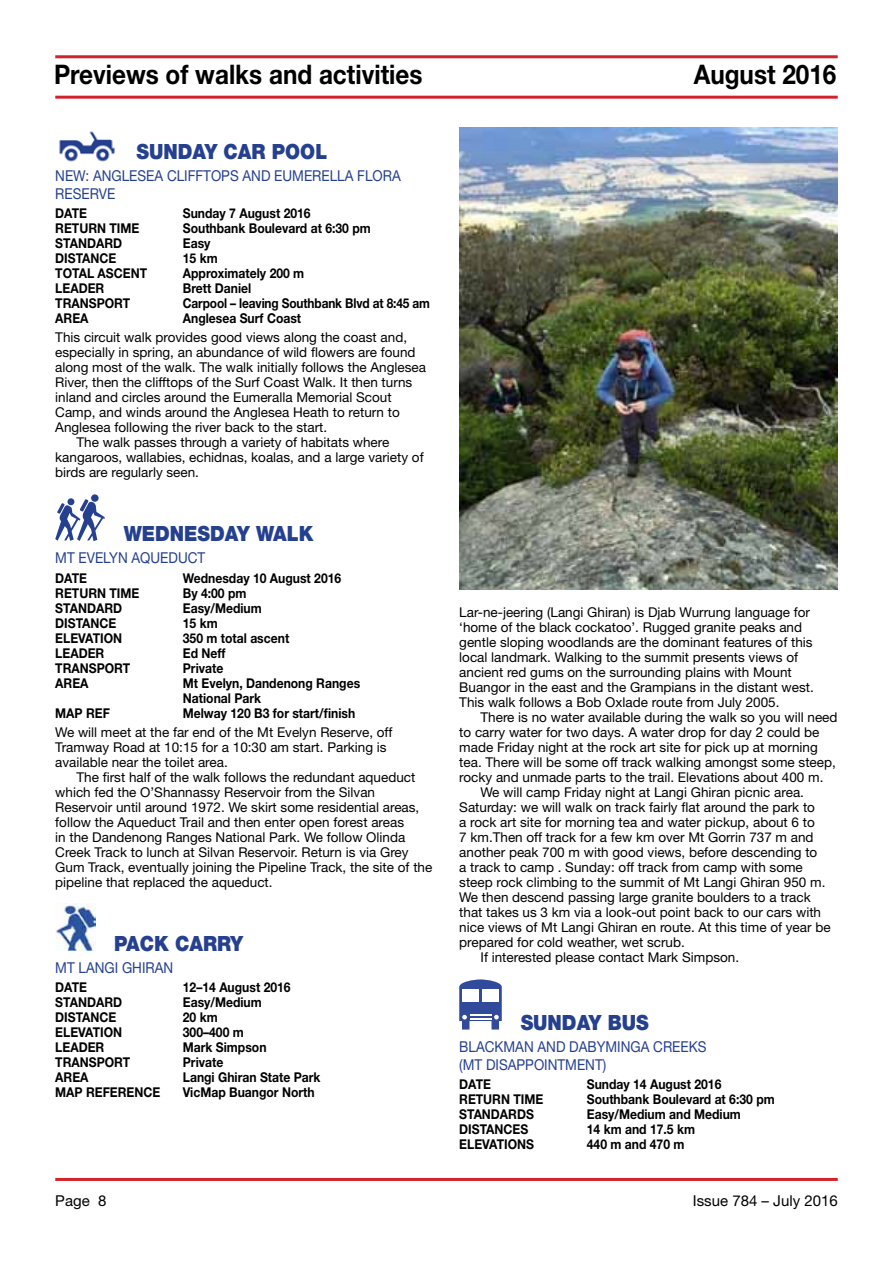
<style>
.page{position:relative;width:893px;height:1263px;background:#fff}
.page>*{position:absolute;margin:0;border:0;box-sizing:border-box;transform-origin:0 0}
.t1{font:700 27px "Helvetica Neue";color:#000;scale:.9 1}
.t2{font:900 21px "Helvetica Neue";color:#25408f;scale:.9 1}
.t3{font:15px "Helvetica Neue";color:#25408f;scale:.9 1}
.t4{font:15px "Helvetica Neue";color:#000}
.t5{font:13.5px/15px "Helvetica Neue";color:#000}
.t6{font:700 13.5px/15px "Helvetica Neue";color:#000;scale:.9 1}
.t7{font:700 13.5px "Helvetica Neue";color:#000;scale:.88 1}
.t8{font:700 13.5px "Helvetica Neue";letter-spacing:.055em;color:#000;scale:.9 1}
</style>
<div class="page">
<hr style="left:55px;top:55px;width:783px;height:3px;background:#d2232a">
<hr style="left:55px;top:96px;width:783px;height:3px;background:#d2232a">
<hr style="left:55px;top:1178px;width:783px;height:3px;background:#d2232a">
<img style="left:459px;top:128px;width:378px;height:462px">
<svg style="left:459px;top:979px;width:43px;height:50px"></svg>
<div style="left:462px;top:989px;width:17px;height:12px;background:#fff"></div>
<img style="left:59px;top:131px;width:56px;height:31px">
<svg style="left:55px;top:494px;width:50px;height:47px"></svg>
<img style="left:55px;top:904px;width:40px;height:47px">
<h1 class="t1" style="left:54px;top:58px;width:411px">Previews of walks and activities</h1>
<h1 class="t1" style="left:694px;top:58px;width:160px">August 2016</h1>
<h2 class="t2" style="left:118px;top:139px;width:234px">SUNDAY CAR POOL</h2>
<p class="t3" style="left:55px;top:167px;width:63px">NEW: Anglesea</p>
<p class="t3" style="left:167px;top:167px;width:21px">Clifftops</p>
<p class="t3" style="left:243px;top:167px;width:12px">and</p>
<p class="t3" style="left:274px;top:167px;width:20px">Eumerella</p>
<p class="t3" style="left:357px;top:167px;width:20px">Flora</p>
<p class="t3" style="left:55px;top:185px;width:21px">Reserve</p>
<p class="t6" style="left:55px;top:205px;width:28px">DATE</p>
<p class="t6" style="left:183px;top:205px;width:144px">Sunday 7 August 2016</p>
<p class="t6" style="left:55px;top:220px;width:123px">RETURN TIME S</p>
<p class="t6" style="left:191px;top:220px;width:202px">outhbank Boulevard at 6:30 pm</p>
<p class="t6" style="left:55px;top:235px;width:114px">STANDARD E</p>
<p class="t6" style="left:191px;top:235px;width:24px">asy</p>
<p class="t6" style="left:55px;top:250px;width:9px">DIST</p>
<p class="t6" style="left:82px;top:250px;width:38px">ANCE</p>
<p class="t6" style="left:183px;top:250px;width:40px">15 km</p>
<p class="t8" style="left:55px;top:265px;width:104px">Total ascent</p>
<p class="t6" style="left:183px;top:265px;width:136px">Approximately 200 m</p>
<p class="t6" style="left:55px;top:280px;width:37px">LEADER</p>
<p class="t6" style="left:183px;top:280px;width:77px">Brett Daniel</p>
<p class="t6" style="left:55px;top:295px;width:75px">TRANSPORT</p>
<p class="t7" style="left:183px;top:295px;width:282px">Carpool – leaving Southbank Blvd at 8:45 am</p>
<p class="t6" style="left:55px;top:310px;width:38px">AREA</p>
<p class="t6" style="left:183px;top:310px;width:133px">Anglesea Surf Coast</p>
<p class="t5" style="left:55px;top:330px;width:353px">This circuit walk provides good views along the coast and,</p>
<p class="t5" style="left:55px;top:345px;width:362px">especially in spring, an abundance of wild flowers are found</p>
<p class="t5" style="left:55px;top:360px;width:372px">along most of the walk. The walk initially follows the Anglesea</p>
<p class="t5" style="left:55px;top:375px;width:359px">River, then the clifftops of the Surf Coast Walk. It then turns</p>
<p class="t5" style="left:55px;top:390px;width:338px">inland and circles around the Eumeralla Memorial Scout</p>
<p class="t5" style="left:55px;top:405px;width:346px">Camp, and winds around the Anglesea Heath to return to</p>
<p class="t5" style="left:55px;top:420px;width:274px">Anglesea following the river back to the start.</p>
<p class="t5" style="left:77px;top:435px;width:314px">The walk passes through a variety of habitats where</p>
<p class="t5" style="left:55px;top:450px;width:370px">kangaroos, wallabies, echidnas, koalas, and a large variety of</p>
<p class="t5" style="left:55px;top:465px;width:145px">birds are regularly seen.</p>
<h2 class="t2" style="left:105px;top:521px;width:233px">WEDNESDAY WALK</h2>
<p class="t3" style="left:55px;top:549px;width:168px">MT EVELYN AQUEDUCT</p>
<p class="t6" style="left:55px;top:570px;width:28px">DATE</p>
<p class="t6" style="left:183px;top:570px;width:178px">Wednesday 10 August 2016</p>
<p class="t6" style="left:55px;top:585px;width:94px">RETURN TIME</p>
<p class="t6" style="left:183px;top:585px;width:72px">By 4:00 pm</p>
<p class="t6" style="left:55px;top:600px;width:114px">STANDARD E</p>
<p class="t6" style="left:191px;top:600px;width:80px">asy/Medium</p>
<p class="t6" style="left:55px;top:615px;width:9px">DIST</p>
<p class="t6" style="left:82px;top:615px;width:38px">ANCE</p>
<p class="t6" style="left:183px;top:615px;width:40px">15 km</p>
<p class="t6" style="left:55px;top:630px;width:76px">ELEVATION</p>
<p class="t6" style="left:183px;top:630px;width:120px">350 m total ascent</p>
<p class="t6" style="left:55px;top:645px;width:37px">LEADER</p>
<p class="t6" style="left:183px;top:645px;width:49px">Ed Neff</p>
<p class="t6" style="left:55px;top:660px;width:75px">TRANSPORT</p>
<p class="t6" style="left:183px;top:660px;width:47px">Private</p>
<p class="t6" style="left:55px;top:675px;width:38px">AREA</p>
<p class="t6" style="left:183px;top:675px;width:199px">Mt Evelyn, Dandenong Ranges<br>National Park</p>
<p class="t6" style="left:55px;top:705px;width:62px">MAP RE F</p>
<p class="t6" style="left:183px;top:705px;width:193px">Melway 120 B3 for start/finish</p>
<p class="t5" style="left:55px;top:724px;width:339px">We will meet at the far end of the Mt Evelyn Reserve, off<br>Tramway Road at 10:15 for a 10:30 am start. Parking is available near the toilet area.</p>
<p class="t5" style="left:55px;top:769px;width:379px;text-indent:21px">The first half of the walk follows the redundant aqueduct which fed the O’Shannassy Reservoir from the Silvan Reservoir until around 1972. We skirt some residential areas, follow the Aqueduct Trail and then enter open forest areas<br>in the Dandenong Ranges National Park. We follow Olinda Creek Track to lunch at Silvan Reservoir. Return is via Grey Gum Track, eventually joining the Pipeline Track, the site of the pipeline that replaced the aqueduct.</p>
<h2 class="t2" style="left:114px;top:931px;width:145px">PACK CARRY</h2>
<p class="t3" style="left:55px;top:959px;width:44px">Mt Langi</p>
<p class="t3" style="left:122px;top:959px;width:22px">Ghiran</p>
<p class="t6" style="left:55px;top:979px;width:28px">DATE</p>
<p class="t6" style="left:183px;top:979px;width:121px">12–14 August 2016</p>
<p class="t6" style="left:55px;top:994px;width:114px">STANDARD E</p>
<p class="t6" style="left:191px;top:994px;width:80px">asy/Medium</p>
<p class="t6" style="left:55px;top:1009px;width:9px">DIST</p>
<p class="t6" style="left:82px;top:1009px;width:38px">ANCE</p>
<p class="t6" style="left:183px;top:1009px;width:40px">20 km</p>
<p class="t6" style="left:55px;top:1024px;width:76px">ELEVATION</p>
<p class="t6" style="left:183px;top:1024px;width:69px">300–400 m</p>
<p class="t6" style="left:55px;top:1039px;width:37px">LEADER</p>
<p class="t6" style="left:183px;top:1039px;width:94px">Mark Simpson</p>
<p class="t6" style="left:55px;top:1054px;width:75px">TRANSPORT</p>
<p class="t6" style="left:183px;top:1054px;width:47px">Private</p>
<p class="t6" style="left:55px;top:1069px;width:38px">AREA</p>
<p class="t6" style="left:183px;top:1069px;width:155px">Langi Ghiran State Park</p>
<p class="t6" style="left:55px;top:1084px;width:118px">MAP REFerence</p>
<p class="t6" style="left:183px;top:1084px;width:148px">VicMap Buangor North</p>
<p class="t5" style="left:459px;top:605px;width:356px">Lar-ne-jeering (Langi Ghiran) is Djab Wurrung language for ‘home of the black cockatoo’. Rugged granite peaks and gentle sloping woodlands are the dominant features of this local landmark. Walking to the summit presents views of ancient red gums on the surrounding plains with Mount Buangor in the east and the Grampians in the distant west.<br>This walk follows a Bob Oxlade route from July 2005.</p>
<p class="t5" style="left:480px;top:710px;width:359px">There is no water available during the walk so you will need</p>
<p class="t5" style="left:459px;top:725px;width:362px">to carry water for two days. A water drop for day 2 could be</p>
<p class="t5" style="left:459px;top:740px;width:360px">made Friday night at the rock art site for pick up at morning</p>
<p class="t5" style="left:459px;top:755px;width:378px">tea. There will be some off track walking amongst some steep,</p>
<p class="t5" style="left:459px;top:770px;width:366px">rocky and unmade parts to the trail. Elevations about 400 m.</p>
<p class="t5" style="left:480px;top:785px;width:325px">We will camp Friday night at Langi Ghiran picnic area.</p>
<p class="t5" style="left:459px;top:800px;width:357px">Saturday: we will walk on track fairly flat around the park to</p>
<p class="t5" style="left:459px;top:815px;width:357px">a rock art site for morning tea and water pickup, about 6 to</p>
<p class="t5" style="left:459px;top:830px;width:356px">7 km.Then off track for a few km over Mt Gorrin 737 m and</p>
<p class="t5" style="left:459px;top:845px;width:360px">another peak 700 m with good views, before descending to</p>
<p class="t5" style="left:459px;top:860px;width:345px">a track to camp . Sunday: off track from camp with some</p>
<p class="t5" style="left:459px;top:875px;width:368px">steep rock climbing to the summit of Mt Langi Ghiran 950 m.</p>
<p class="t5" style="left:459px;top:890px;width:353px">We then descend passing large granite boulders to a track</p>
<p class="t5" style="left:459px;top:905px;width:363px">that takes us 3 km via a look-out point back to our cars with</p>
<p class="t5" style="left:459px;top:920px;width:373px">nice views of Mt Langi Ghiran en route. At this time of year be</p>
<p class="t5" style="left:459px;top:935px;width:227px">prepared for cold weather, wet scrub.</p>
<p class="t5" style="left:480px;top:950px;width:260px">If interested please contact Mark Simpson.</p>
<h2 class="t2" style="left:502px;top:1009px;width:17px">SUNDAY</h2>
<h2 class="t2" style="left:608px;top:1009px;width:31px">BUS</h2>
<p class="t3" style="left:459px;top:1037px;width:22px">Blackman</p>
<p class="t3" style="left:537px;top:1037px;width:12px">and</p>
<p class="t3" style="left:569px;top:1037px;width:22px">Dabyminga</p>
<p class="t3" style="left:653px;top:1037px;width:22px">Creeks</p>
<p class="t3" style="left:459px;top:1055px;width:51px">(Mt Disappointment</p>
<p class="t3" style="left:603px;top:1055px;width:5px">)</p>
<p class="t6" style="left:459px;top:1076px;width:28px">DATE</p>
<p class="t6" style="left:587px;top:1076px;width:151px">Sunday 14 August 2016</p>
<p class="t6" style="left:459px;top:1091px;width:123px">RETURN TIME S</p>
<p class="t6" style="left:595px;top:1091px;width:202px">outhbank Boulevard at 6:30 pm</p>
<p class="t6" style="left:459px;top:1106px;width:118px">STANDARDs E</p>
<p class="t6" style="left:595px;top:1106px;width:164px">asy/Medium and Medium</p>
<p class="t6" style="left:459px;top:1121px;width:9px">DIST</p>
<p class="t6" style="left:486px;top:1121px;width:48px">ANCEs</p>
<p class="t6" style="left:587px;top:1121px;width:122px">14 km and 17.5 km</p>
<p class="t6" style="left:459px;top:1136px;width:85px">ELEVATIONs</p>
<p class="t6" style="left:587px;top:1136px;width:110px">440 m and 470 m</p>
<p class="t4" style="left:55px;top:1192px;width:53px">Page 8</p>
<p class="t4" style="left:693px;top:1192px;width:146px">Issue 784 – July 2016</p>
</div>
